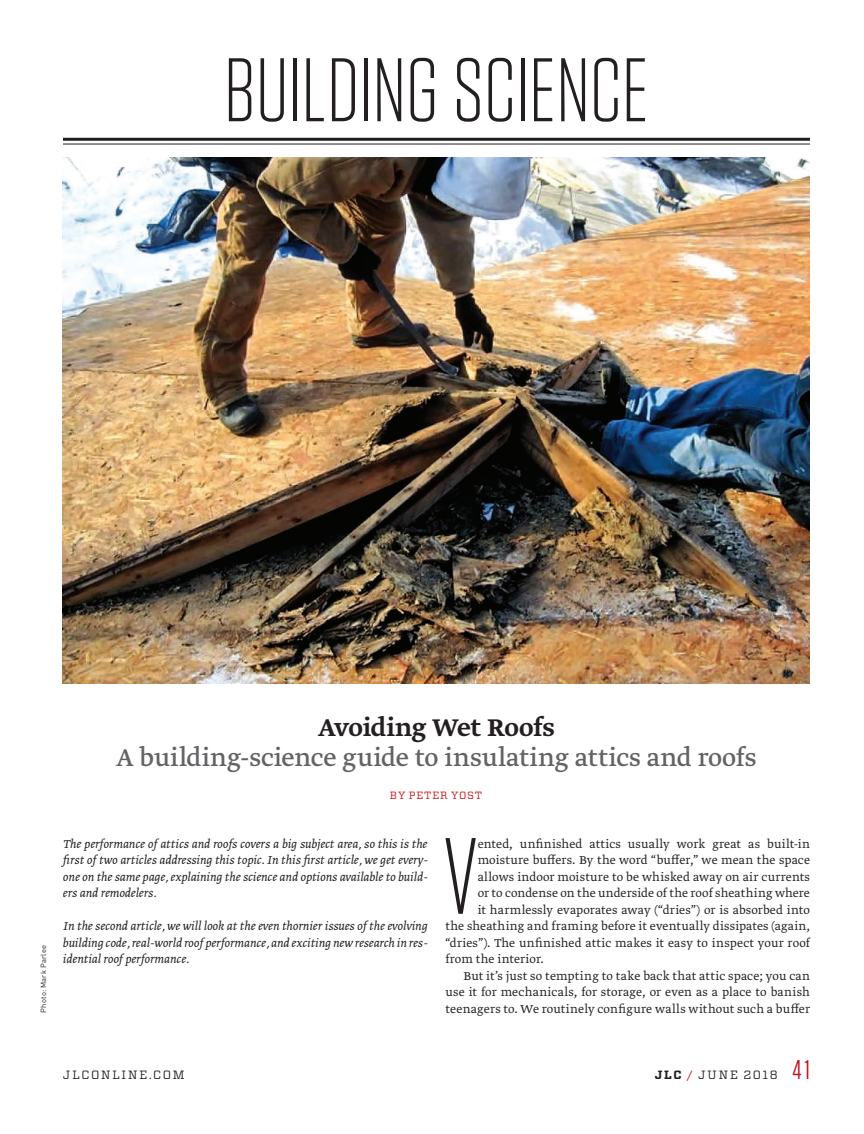
<style>
.page{position:relative;width:864px;height:1134px;background:#fff}
.page>*{position:absolute;margin:0;border:0;box-sizing:border-box;transform-origin:0 0}
.Body_-_DropCap_-_Gre{font:300 107.85px "Tungsten";color:#231f20}
.Eyebrow_-_Tungsten_L{font:300 90px "Tungsten";color:#231f20}
.Deck_-_Greta_19_20_C{font:28.5px "Greta Text Std";color:#636366}
.Head_-_Greta_Medium{font:500 28.5px "Greta Text Std";letter-spacing:-.01em;color:#231f20}
.Folio_-_Vitesse_Righ{font:27px "Tungsten";color:#c4121a}
.Body_-_DropCap_-_Gre-2{font:300 13.5px/16.5px "Greta Text Std";letter-spacing:.015em;color:#231f20;text-align:justify}
.Body_-_NoIndent_Gret{font:italic 300 13.5px/16.5px "Greta Text Std";color:#231f20;text-align:justify}
.Folio_-_Vitesse_Righ-2{font:12px "Vitesse";letter-spacing:.15em;color:#231f20}
.Byline_-_Vitesse_Boo{font:10.5px "Vitesse";letter-spacing:.085em;color:#c4121a}
.Credit_-_Dinot_5_7_R{font:7.5px "DINOT";letter-spacing:.025em;color:#231f20}
.s1{font-weight:700}
.s2{color:#c4121a}
</style>
<div class="page">
<img style="left:63px;top:158px;width:747px;height:525px">
<hr style="left:63px;top:138px;width:747px;height:3px;background:#231f20">
<hr style="left:63px;top:144px;width:747px;height:1px;background:#231f20">
<p class="Eyebrow_-_Tungsten_L" style="left:224px;top:44px;width:426px">BUILDING SCIENCE</p>
<p class="Head_-_Greta_Medium" style="left:318px;top:711px;width:238px">Avoiding Wet Roofs</p>
<p class="Deck_-_Greta_19_20_C" style="left:116px;top:741px;width:642px">A building-science guide to insulating attics and roofs</p>
<p class="Byline_-_Vitesse_Boo" style="left:390px;top:788px;width:94px">BY PETER YOST</p>
<p class="Credit_-_Dinot_5_7_R" style="left:38px;top:1013px;width:69px;rotate:-90deg">Photo: Mark Parlee</p>
<p class="Body_-_NoIndent_Gret" style="left:63px;top:836px;width:366px">The performance of attics and roofs covers a big subject area, so this is the first of two articles addressing this topic. In this first article, we get every&shy;one on the same page, explaining the science and options available to build&shy;ers and remodelers.</p>
<p class="Body_-_NoIndent_Gret" style="left:63px;top:918px;width:366px">In the second article, we will look at the even thornier issues of the evolving building code, real-world roof performance, and exciting new research in res&shy;idential roof performance.</p>
<p class="Body_-_DropCap_-_Gre" style="left:442px;top:821px;width:38px">V</p>
<p class="Body_-_DropCap_-_Gre-2" style="left:478px;top:836px;width:334px">ented, unfinished attics usually work great as built-in</p>
<p class="Body_-_DropCap_-_Gre-2" style="left:478px;top:852px;width:334px">moisture buffers. By the word “buffer,” we mean the space</p>
<p class="Body_-_DropCap_-_Gre-2" style="left:478px;top:869px;width:334px">allows indoor moisture to be whisked away on air currents</p>
<p class="Body_-_DropCap_-_Gre-2" style="left:478px;top:885px;width:334px">or to condense on the underside of the roof sheathing where</p>
<p class="Body_-_DropCap_-_Gre-2" style="left:478px;top:902px;width:334px">it harmlessly evaporates away (“dries”) or is absorbed into</p>
<p class="Body_-_DropCap_-_Gre-2" style="left:445px;top:918px;width:366px">the sheathing and framing before it eventually dissipates (again,</p>
<p class="Body_-_DropCap_-_Gre-2" style="left:445px;top:935px;width:366px">“dries”). The unfinished attic makes it easy to inspect your roof</p>
<p class="Body_-_DropCap_-_Gre-2" style="left:445px;top:951px;width:100px">from the interior.</p>
<p class="Body_-_DropCap_-_Gre-2" style="left:445px;top:968px;width:366px;text-indent:18px">But it’s just so tempting to take back that attic space; you can use it for mechanicals, for storage, or even as a place to banish teenagers to. We routinely configure walls without such a buffer</p>
<p class="Folio_-_Vitesse_Righ-2" style="left:63px;top:1066px;width:123px">JLCONLINE.COM</p>
<p class="Folio_-_Vitesse_Righ-2" style="left:655px;top:1066px;width:125px"><span class="s1">JLC</span> <span class="s2">/</span> JUNE 2018</p>
<p class="Folio_-_Vitesse_Righ" style="left:793px;top:1055px;width:19px">41</p>
</div>
